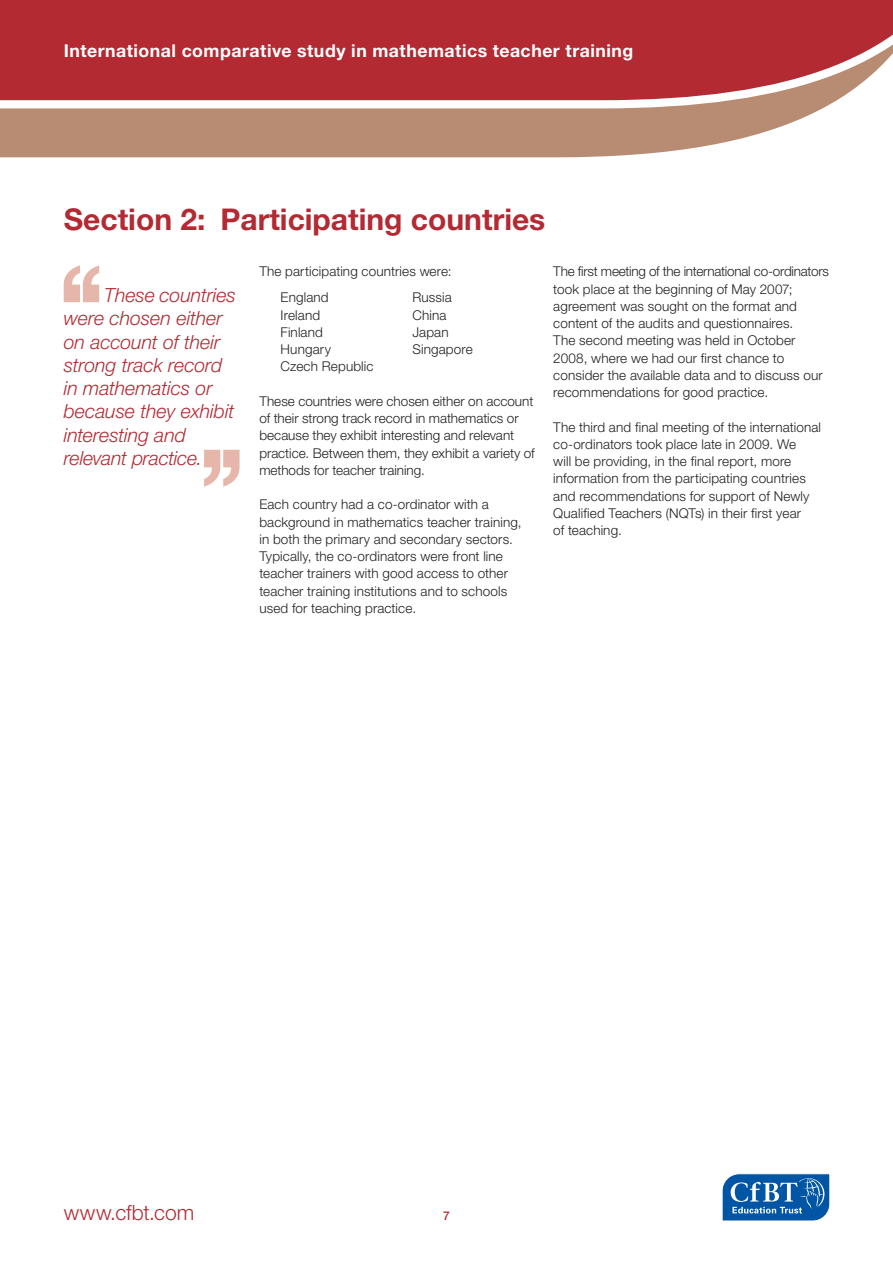
<style>
.page{position:relative;width:893px;height:1263px;background:#fff}
.page>*{position:absolute;margin:0;border:0;box-sizing:border-box;transform-origin:0 0}
.t1{font:500 130.5px "Helvetica Neue LT";color:#e7b6aa}
.t2{font:700 30px "Helvetica Neue LT";color:#b32a33}
.t3{font:300 21px "Helvetica Neue LT";color:#b32a33}
.t4{font:italic 300 19.5px/23.2px "Helvetica Neue LT";letter-spacing:-.005em;color:#b32a33}
.t5{font:700 17.7px "Helvetica Neue LT";letter-spacing:.03em;color:#fff}
.t6{font:300 13.5px/17.2px "Helvetica Neue LT";letter-spacing:.01em;color:#231f20}
.t7{font:500 12px "Helvetica Neue LT";color:#b32a33}
</style>
<div class="page">
<svg style="left:0;top:113px;width:813px;height:44px;background:#be957f"></svg>
<svg style="left:0;top:0;width:893px;height:113px;background:#ba444a"></svg>
<svg style="left:722px;top:1173px;width:108px;height:48px;background:#3779b8"></svg>
<h3 class="t5" style="left:64px;top:40px;width:571px">International comparative study in mathematics teacher training</h3>
<h2 class="t2" style="left:64px;top:200px;width:483px">Section 2: Participating countries</h2>
<h1 class="t1" style="left:54px;top:234px;width:57px">‘‘</h1>
<h3 class="t4" style="left:64px;top:283px;width:174px;text-indent:40px">These countries were chosen either on account of their strong track record in mathematics or because they exhibit interesting and relevant practice.</h3>
<h1 class="t1" style="left:250px;top:518px;width:57px;rotate:-180deg">‘‘</h1>
<p class="t6" style="left:281px;top:258px;width:172px;line-height:26px;text-indent:-21px">The participating countries were:<br>England</p>
<p class="t6" style="left:412px;top:289px;width:41px">Russia</p>
<p class="t6" style="left:281px;top:306px;width:41px">Ireland</p>
<p class="t6" style="left:412px;top:306px;width:36px">China</p>
<p class="t6" style="left:281px;top:323px;width:44px">Finland</p>
<p class="t6" style="left:412px;top:323px;width:38px">Japan</p>
<p class="t6" style="left:281px;top:340px;width:52px">Hungary</p>
<p class="t6" style="left:412px;top:340px;width:62px">Singapore</p>
<p class="t6" style="left:281px;top:358px;width:94px">Czech Republic</p>
<p class="t6" style="left:259px;top:392px;width:277px">These countries were chosen either on account of their strong track record in mathematics or because they exhibit interesting and relevant practice. Between them, they exhibit a variety of methods for teacher training.</p>
<p class="t6" style="left:259px;top:496px;width:264px">Each country had a co-ordinator with a background in mathematics teacher training, in both the primary and secondary sectors.<br>Typically, the co-ordinators were front line teacher trainers with good access to other teacher training institutions and to schools used for teaching practice.</p>
<p class="t6" style="left:553px;top:263px;width:277px">The first meeting of the international co-ordinators took place at the beginning of May 2007; agreement was sought on the format and content of the audits and questionnaires.<br>The second meeting was held in October 2008, where we had our first chance to consider the available data and to discuss our recommendations for good practice.</p>
<p class="t6" style="left:553px;top:418px;width:269px">The third and final meeting of the international co-ordinators took place late in 2009. We<br>will be providing, in the final report, more information from the participating countries and recommendations for support of Newly Qualified Teachers (NQTs) in their first year<br>of teaching.</p>
<h3 class="t3" style="left:64px;top:1200px;width:132px">www.cfbt.com</h3>
<p class="t7" style="left:443px;top:1209px;width:8px">7</p>
</div>
